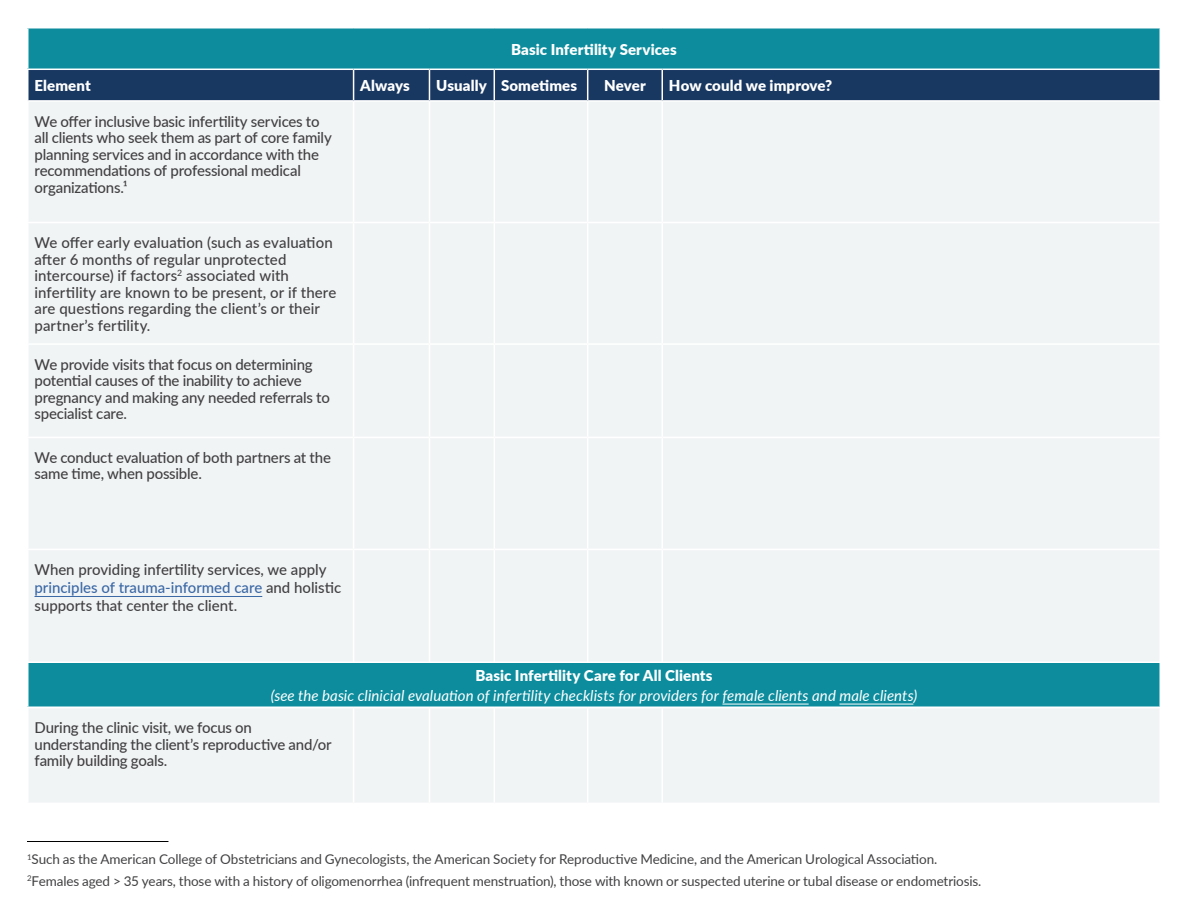
<style>
.page{position:relative;width:1188px;height:918px;background:#fff}
.page>*{position:absolute;margin:0;border:0;box-sizing:border-box;transform-origin:0 0}
.t1{font:500 15px/16.5px "Lato";letter-spacing:-.01em;color:#414042}
.t2{font:900 15px "Lato";letter-spacing:.005em;color:#fff}
.t3{font:italic 15px "Lato";letter-spacing:.005em;color:#fff}
.t4{font:13.5px/21.6px "Lato";letter-spacing:-.01em;color:#414042}
.s1{color:#3a68a5}
</style>
<div class="page">
<div style="left:28px;top:28px;width:1132px;height:41px;background:#0c8c9d"></div>
<div style="left:28px;top:70px;width:1132px;height:30px;background:#183761"></div>
<div style="left:29px;top:102px;width:1130px;height:559px;background:#f1f4f5"></div>
<hr style="left:353px;top:102px;width:1px;height:120px;background:#fff">
<hr style="left:429px;top:102px;width:1px;height:120px;background:#fff">
<hr style="left:494px;top:102px;width:1px;height:120px;background:#fff">
<hr style="left:587px;top:102px;width:1px;height:120px;background:#fff">
<hr style="left:27px;top:222px;width:327px;height:1px;background:#fff">
<hr style="left:354px;top:222px;width:75px;height:1px;background:#fff">
<hr style="left:353px;top:223px;width:1px;height:120px;background:#fff">
<hr style="left:429px;top:222px;width:65px;height:1px;background:#fff">
<hr style="left:429px;top:223px;width:1px;height:120px;background:#fff">
<hr style="left:494px;top:222px;width:94px;height:1px;background:#fff">
<hr style="left:494px;top:223px;width:1px;height:120px;background:#fff">
<hr style="left:588px;top:222px;width:74px;height:1px;background:#fff">
<hr style="left:587px;top:223px;width:1px;height:120px;background:#fff">
<hr style="left:662px;top:222px;width:499px;height:1px;background:#fff">
<hr style="left:429px;top:438px;width:1px;height:111px;background:#fff">
<hr style="left:494px;top:438px;width:1px;height:111px;background:#fff">
<hr style="left:587px;top:438px;width:1px;height:111px;background:#fff">
<hr style="left:353px;top:550px;width:1px;height:112px;background:#fff">
<hr style="left:429px;top:550px;width:1px;height:112px;background:#fff">
<hr style="left:494px;top:550px;width:1px;height:112px;background:#fff">
<hr style="left:587px;top:550px;width:1px;height:112px;background:#fff">
<hr style="left:353px;top:70px;width:1px;height:30px;background:#fff">
<hr style="left:429px;top:70px;width:1px;height:30px;background:#fff">
<hr style="left:494px;top:70px;width:1px;height:30px;background:#fff">
<hr style="left:587px;top:70px;width:1px;height:30px;background:#fff">
<hr style="left:662px;top:102px;width:1px;height:120px;background:#fff">
<hr style="left:662px;top:223px;width:1px;height:120px;background:#fff">
<hr style="left:662px;top:438px;width:1px;height:111px;background:#fff">
<hr style="left:662px;top:550px;width:1px;height:112px;background:#fff">
<hr style="left:353px;top:345px;width:1px;height:92px;background:#fff">
<hr style="left:429px;top:345px;width:1px;height:92px;background:#fff">
<hr style="left:494px;top:345px;width:1px;height:92px;background:#fff">
<hr style="left:587px;top:345px;width:1px;height:92px;background:#fff">
<hr style="left:662px;top:345px;width:1px;height:92px;background:#fff">
<hr style="left:662px;top:70px;width:1px;height:30px;background:#fff">
<hr style="left:662px;top:343px;width:499px;height:2px;background:#fff">
<hr style="left:662px;top:549px;width:499px;height:1px;background:#fff">
<hr style="left:27px;top:343px;width:327px;height:2px;background:#fff">
<hr style="left:354px;top:343px;width:75px;height:2px;background:#fff">
<hr style="left:429px;top:343px;width:65px;height:2px;background:#fff">
<hr style="left:494px;top:343px;width:94px;height:2px;background:#fff">
<hr style="left:588px;top:343px;width:74px;height:2px;background:#fff">
<hr style="left:27px;top:549px;width:327px;height:1px;background:#fff">
<hr style="left:354px;top:549px;width:75px;height:1px;background:#fff">
<hr style="left:429px;top:549px;width:65px;height:1px;background:#fff">
<hr style="left:494px;top:549px;width:94px;height:1px;background:#fff">
<hr style="left:588px;top:549px;width:74px;height:1px;background:#fff">
<hr style="left:354px;top:437px;width:75px;height:1px;background:#fff">
<hr style="left:429px;top:437px;width:65px;height:1px;background:#fff">
<hr style="left:494px;top:437px;width:94px;height:1px;background:#fff">
<hr style="left:588px;top:437px;width:74px;height:1px;background:#fff">
<hr style="left:662px;top:437px;width:499px;height:1px;background:#fff">
<hr style="left:27px;top:437px;width:327px;height:1px;background:#fff">
<hr style="left:353px;top:438px;width:1px;height:111px;background:#fff">
<hr style="left:34px;top:596px;width:228px;height:1px;background:#3a68a5">
<hr style="left:27px;top:841px;width:141px;height:1px;background:#000">
<div style="left:28px;top:662px;width:1132px;height:45px;background:#0c8c9d"></div>
<hr style="left:27px;top:662px;width:1134px;height:1px;background:#fff">
<hr style="left:722px;top:704px;width:87px;height:1px;background:#fff">
<hr style="left:839px;top:704px;width:74px;height:1px;background:#fff">
<div style="left:29px;top:709px;width:1130px;height:93px;background:#f1f4f5"></div>
<hr style="left:353px;top:708px;width:1px;height:95px;background:#fff">
<hr style="left:429px;top:708px;width:1px;height:95px;background:#fff">
<hr style="left:494px;top:708px;width:1px;height:95px;background:#fff">
<hr style="left:587px;top:708px;width:1px;height:95px;background:#fff">
<hr style="left:662px;top:708px;width:1px;height:95px;background:#fff">
<p class="t2" style="left:511px;top:38px;width:167px">Basic Infertility Services</p>
<p class="t2" style="left:34px;top:74px;width:58px">Element</p>
<p class="t2" style="left:360px;top:74px;width:51px">Always</p>
<p class="t2" style="left:436px;top:74px;width:142px">Usually Sometimes</p>
<p class="t2" style="left:604px;top:74px;width:43px">Never</p>
<p class="t2" style="left:669px;top:74px;width:165px">How could we improve?</p>
<p class="t1" style="left:34px;top:112px;width:299px">We offer inclusive basic infertility services to all clients who seek them as part of core family planning services and in accordance with the recommendations of professional medical organizations.¹</p>
<p class="t1" style="left:34px;top:234px;width:303px">We offer early evaluation (such as evaluation after 6 months of regular unprotected intercourse) if factors<sup>2</sup> associated with infertility are known to be present, or if there are questions regarding the client’s or their partner’s fertility.</p>
<p class="t1" style="left:35px;top:355px;width:297px">We provide visits that focus on determining potential causes of the inability to achieve pregnancy and making any needed referrals to specialist care.</p>
<p class="t1" style="left:35px;top:449px;width:298px">We conduct evaluation of both partners at the same time, when possible.</p>
<p class="t1" style="left:34px;top:560px;width:308px;line-height:18px">When providing infertility services, we apply <span class="s1">principles of trauma-informed care</span> and holistic supports that center the client.</p>
<p class="t2" style="left:475px;top:664px;width:239px">Basic Infertility Care for All Clients</p>
<p class="t3" style="left:271px;top:684px;width:648px">(see the basic clinicial evaluation of infertility checklists for providers for female clients and male clients)</p>
<p class="t1" style="left:34px;top:719px;width:299px">During the clinic visit, we focus on understanding the client’s reproductive and/or family building goals.</p>
<p class="t4" style="left:27px;top:848px;width:956px"><sup>1</sup>Such as the American College of Obstetricians and Gynecologists, the American Society for Reproductive Medicine, and the American Urological Association.<br><sup>2</sup>Females aged &gt; 35 years, those with a history of oligomenorrhea (infrequent menstruation), those with known or suspected uterine or tubal disease or endometriosis.</p>
</div>
